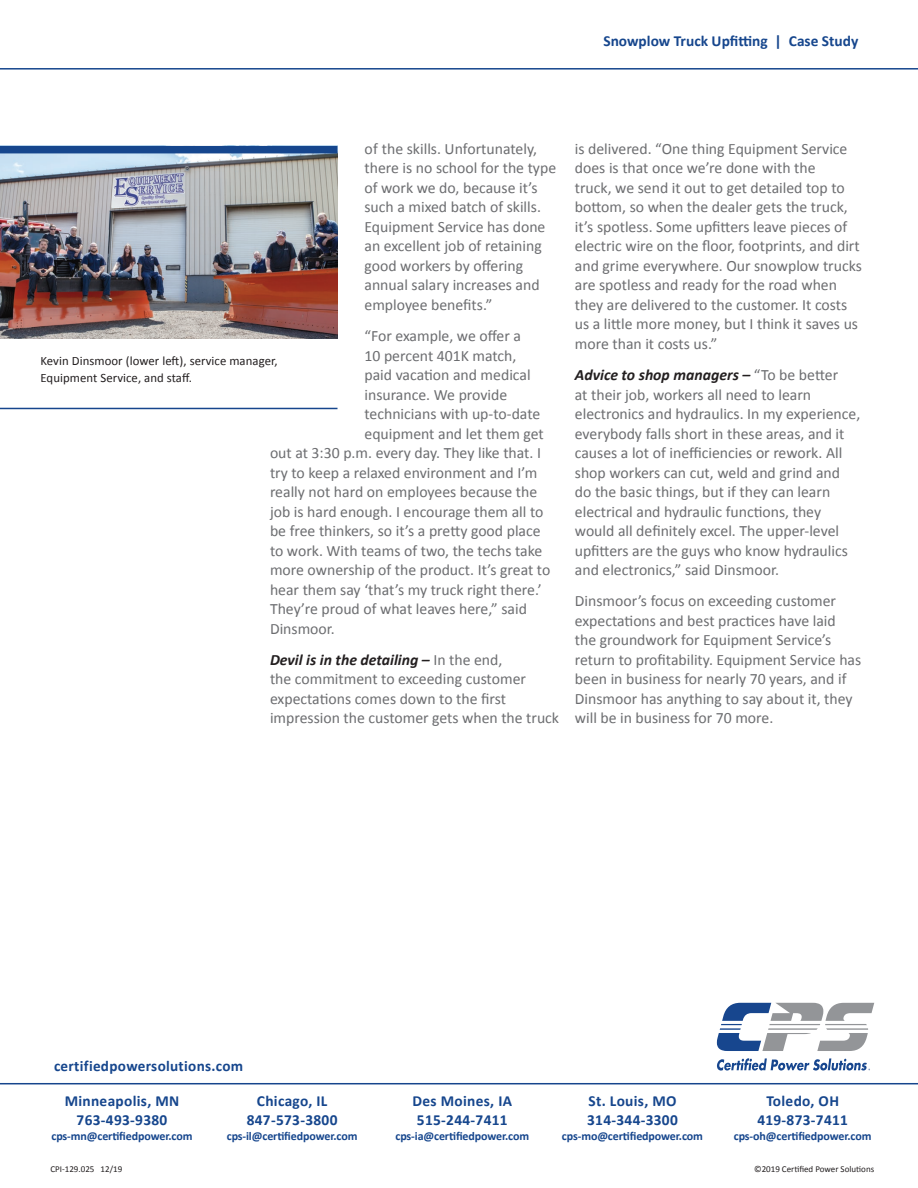
<style>
.page{position:relative;width:918px;height:1188px;background:#fff}
.page>*{position:absolute;margin:0;border:0;box-sizing:border-box;transform-origin:0 0}
.t1{font:15.75px/19.5px "Calibri";color:#6c6d70}
.t2{font:700 15.3px/19.2px "Calibri";letter-spacing:.02em;color:#16468d;text-align:center}
.t3{font:700 15.3px "Calibri";color:#16468d}
.t4{font:700 15.15px "Calibri";letter-spacing:.02em;color:#16468d}
.t5{font:12.75px/17px "Calibri";letter-spacing:.005em;color:#231f20}
.t6{font:700 12px "Calibri";letter-spacing:-.01em;color:#16468d}
.t7{font:9px "Calibri";color:#231f20}
.s1{font-weight:700;font-style:italic;color:#231f20}
</style>
<div class="page">
<img style="left:0;top:153px;width:338px;height:185px">
<hr style="left:0;top:408px;width:338px;height:1px;background:#16468d">
<div style="left:0;top:146px;width:338px;height:7px;background:#16468d"></div>
<hr style="left:0;top:68px;width:918px;height:2px;background:#16468d">
<hr style="left:0;top:1083px;width:918px;height:1px;background:#16468d">
<svg style="left:717px;top:1003px;width:157px;height:48px"></svg>
<svg style="left:717px;top:1058px;width:153px;height:13px"></svg>
<p class="t3" style="left:603px;top:30px;width:256px">Snowplow Truck Upfitting | Case Study</p>
<p class="t1" style="left:364px;top:138px;width:193px">of the skills. Unfortunately, there is no school for the type of work we do, because it’s such a mixed batch of skills.<br>Equipment Service has done an excellent job of retaining good workers by offering annual salary increases and employee benefits.”</p>
<p class="t1" style="left:364px;top:326px;width:158px">“For example, we offer a</p>
<p class="t1" style="left:364px;top:345px;width:153px">10 percent 401K match,</p>
<p class="t1" style="left:364px;top:365px;width:168px">paid vacation and medical</p>
<p class="t1" style="left:364px;top:384px;width:144px">insurance. We provide</p>
<p class="t1" style="left:364px;top:404px;width:177px">technicians with up-to-date</p>
<p class="t1" style="left:364px;top:423px;width:181px">equipment and let them get</p>
<p class="t1" style="left:270px;top:443px;width:273px">out at 3:30 p.m. every day. They like that. I</p>
<p class="t1" style="left:270px;top:462px;width:269px">try to keep a relaxed environment and I’m</p>
<p class="t1" style="left:270px;top:482px;width:269px">really not hard on employees because the</p>
<p class="t1" style="left:270px;top:501px;width:275px">job is hard enough. I encourage them all to</p>
<p class="t1" style="left:270px;top:521px;width:272px">be free thinkers, so it’s a pretty good place</p>
<p class="t1" style="left:270px;top:540px;width:274px">to work. With teams of two, the techs take</p>
<p class="t1" style="left:270px;top:560px;width:282px">more ownership of the product. It’s great to</p>
<p class="t1" style="left:270px;top:579px;width:273px">hear them say ‘that’s my truck right there.’</p>
<p class="t1" style="left:270px;top:599px;width:258px">They’re proud of what leaves here,” said</p>
<p class="t1" style="left:270px;top:618px;width:66px">Dinsmoor.</p>
<p class="t1" style="left:270px;top:650px;width:291px"><span class="s1">Devil is in the detailing –</span> In the end,<br>the commitment to exceeding customer expectations comes down to the first impression the customer gets when the truck</p>
<p class="t5" style="left:40px;top:352px;width:239px">Kevin Dinsmoor (lower left), service manager,<br>Equipment Service, and staff.</p>
<p class="t1" style="left:575px;top:138px;width:289px">is delivered. “One thing Equipment Service does is that once we’re done with the<br>truck, we send it out to get detailed top to bottom, so when the dealer gets the truck, it’s spotless. Some upfitters leave pieces of electric wire on the floor, footprints, and dirt and grime everywhere. Our snowplow trucks are spotless and ready for the road when they are delivered to the customer. It costs us a little more money, but I think it saves us more than it costs us.”</p>
<p class="t1" style="left:575px;top:365px;width:287px"><span class="s1">Advice to shop managers –</span> “To be better<br>at their job, workers all need to learn electronics and hydraulics. In my experience, everybody falls short in these areas, and it causes a lot of inefficiencies or rework. All shop workers can cut, weld and grind and do the basic things, but if they can learn electrical and hydraulic functions, they would all definitely excel. The upper-level upfitters are the guys who know hydraulics and electronics,” said Dinsmoor.</p>
<p class="t1" style="left:575px;top:591px;width:288px">Dinsmoor’s focus on exceeding customer expectations and best practices have laid<br>the groundwork for Equipment Service’s return to profitability. Equipment Service has been in business for nearly 70 years, and if Dinsmoor has anything to say about it, they will be in business for 70 more.</p>
<p class="t4" style="left:54px;top:1055px;width:191px">certifiedpowersolutions.com</p>
<p class="t2" style="left:65px;top:1091px;width:116px">Minneapolis, MN<br>763-493-9380</p>
<p class="t6" style="left:51px;top:1128px;width:142px">cps-mn@certifiedpower.com</p>
<p class="t2" style="left:247px;top:1091px;width:92px">Chicago, IL<br>847-573-3800</p>
<p class="t6" style="left:227px;top:1128px;width:132px">cps-il@certifiedpower.com</p>
<p class="t2" style="left:413px;top:1091px;width:101px;text-align:left">Des Moines, IA<br>515-244-7411</p>
<p class="t6" style="left:395px;top:1128px;width:135px">cps-ia@certifiedpower.com</p>
<p class="t2" style="left:587px;top:1091px;width:92px;text-align:left">St. Louis, MO<br>314-344-3300</p>
<p class="t6" style="left:562px;top:1128px;width:143px">cps-mo@certifiedpower.com</p>
<p class="t2" style="left:757px;top:1091px;width:92px">Toledo, OH<br>419-873-7411</p>
<p class="t6" style="left:734px;top:1128px;width:139px">cps-oh@certifiedpower.com</p>
<p class="t7" style="left:50px;top:1163px;width:73px">CPI-129.025 12/19</p>
<p class="t7" style="left:754px;top:1163px;width:122px">©2019 Certified Power Solutions</p>
</div>
